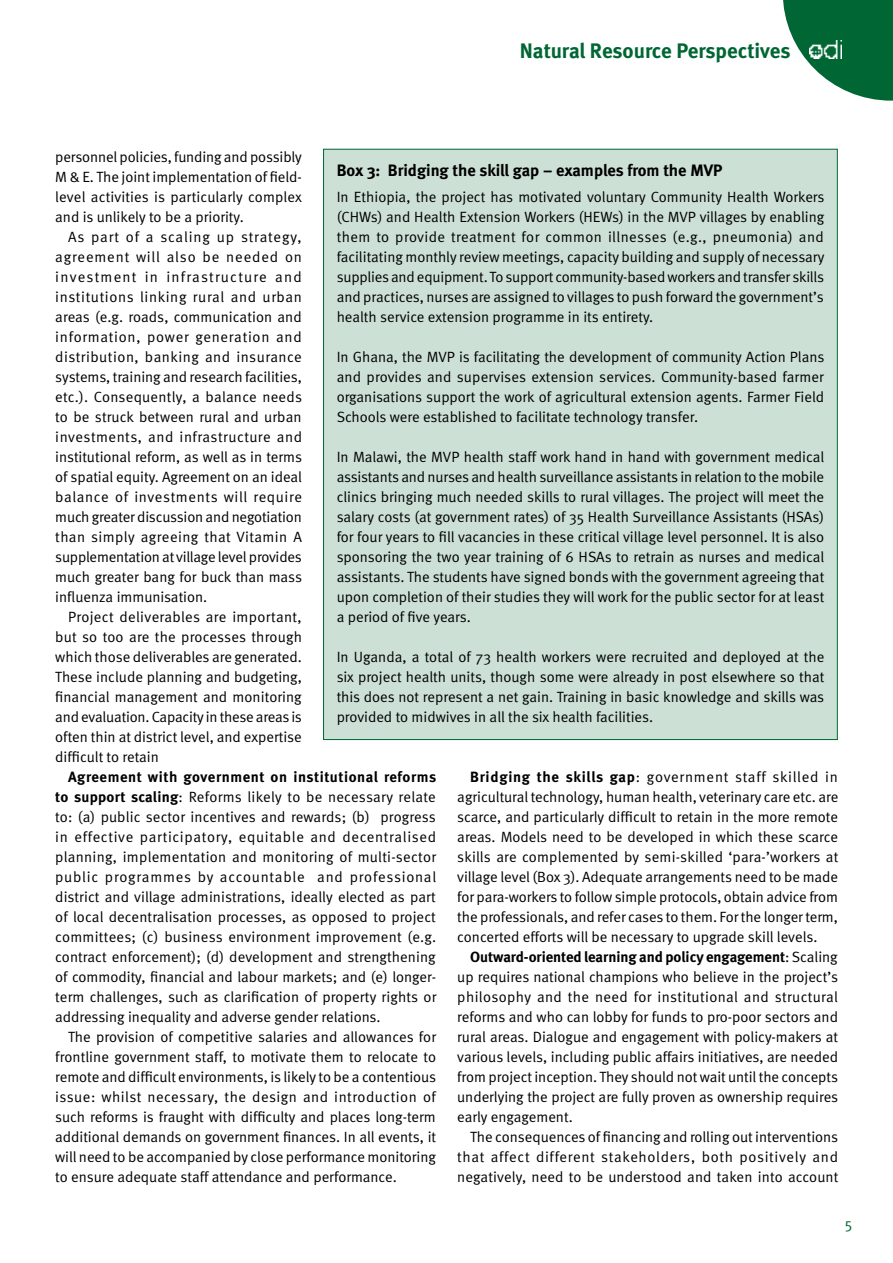
<style>
.page{position:relative;width:893px;height:1263px;background:#fff}
.page>*{position:absolute;margin:0;border:0;box-sizing:border-box;transform-origin:0 0}
.t1{font:700 21px "Meta";letter-spacing:-.005em;color:#063}
.t2{font:700 16.5px "Meta";color:#000}
.t3{font:15px "Meta Normal Expert";color:#063}
.t4{font:14.85px/20px "Meta Normal";color:#000;text-align:justify}
.t5{font:700 14.85px "Meta";color:#000}
.t6{font:700 14.85px "Meta";letter-spacing:.025em;color:#000}
.s1{font-family:"Meta";font-weight:700}
.s2{font-family:"Meta Normal";font-weight:400}
</style>
<div class="page">
<svg style="left:783px;top:0;width:110px;height:101px"></svg>
<svg style="left:809px;top:40px;width:33px;height:1px"></svg>
<img style="left:809px;top:41px;width:33px;height:18px">
<div style="left:324px;top:149px;width:513px;height:590px;background:#cce0d6"></div>
<h1 class="t1" style="left:520px;top:38px;width:272px">Natural Resource Perspectives</h1>
<p class="t4" style="left:55px;top:147px;width:248px">personnel policies, funding and possibly M &amp; E. The joint implementation of field&shy;level activities is particularly complex and is unlikely to be a priority.</p>
<p class="t4" style="left:55px;top:227px;width:248px;text-indent:13px">As part of a scaling up strategy, agreement will also be needed on investment in infrastructure and institutions linking rural and urban areas (e.g. roads, communication and information, power generation and distribution, banking and insurance systems, training and research facilities, etc.). Consequently, a balance needs to be struck between rural and urban investments, and infrastructure and institutional reform, as well as in terms of spatial equity. Agreement on an ideal balance of investments will require much greater discussion and negotiation than simply agreeing that Vitamin A supplementation at village level provides much greater bang for buck than mass influenza immunisation.</p>
<p class="t4" style="left:55px;top:607px;width:248px;text-indent:13px">Project deliverables are important, but so too are the processes through which those deliverables are generated.<br>These include planning and budgeting, financial management and monitoring and evaluation. Capacity in these areas is often thin at district level, and expertise difficult to retain</p>
<p class="t6" style="left:68px;top:768px;width:370px">Agreement with government on institutional reforms</p>
<p class="t4" style="left:55px;top:787px;width:383px"><span class="s1">to support scaling</span>: Reforms likely to be necessary relate to: (a) public sector incentives and rewards; (b) progress in effective participatory, equitable and decentralised planning, implementation and monitoring of multi-sector public programmes by accountable and professional district and village administrations, ideally elected as part of local decentralisation processes, as opposed to project committees; (c) business environment improvement (e.g. contract enforcement); (d) development and strengthening of commodity, financial and labour markets; and (e) longer&shy;term challenges, such as clarification of property rights or addressing inequality and adverse gender relations.</p>
<p class="t4" style="left:55px;top:1027px;width:382px;text-indent:13px">The provision of competitive salaries and allowances for frontline government staff, to motivate them to relocate to remote and difficult environments, is likely to be a contentious issue: whilst necessary, the design and introduction of such reforms is fraught with difficulty and places long-term additional demands on government finances. In all events, it will need to be accompanied by close performance monitoring to ensure adequate staff attendance and performance.</p>
<p class="t2" style="left:337px;top:159px;width:387px">Box 3: Bridging the skill gap – examples from the MVP</p>
<p class="t4" style="left:337px;top:187px;width:489px">In Ethiopia, the project has motivated voluntary Community Health Workers (CHWs) and Health Extension Workers (HEWs) in the MVP villages by enabling them to provide treatment for common illnesses (e.g., pneumonia) and facilitating monthly review meetings, capacity building and supply of necessary supplies and equipment. To support community-based workers and transfer skills and practices, nurses are assigned to villages to push forward the government’s health service extension programme in its entirety.</p>
<p class="t4" style="left:337px;top:347px;width:489px">In Ghana, the MVP is facilitating the development of community Action Plans and provides and supervises extension services. Community-based farmer organisations support the work of agricultural extension agents. Farmer Field Schools were established to facilitate technology transfer.</p>
<p class="t4" style="left:337px;top:447px;width:489px">In Malawi, the MVP health staff work hand in hand with government medical assistants and nurses and health surveillance assistants in relation to the mobile clinics bringing much needed skills to rural villages. The project will meet the salary costs (at government rates) of 35 Health Surveillance Assistants (HSAs) for four years to fill vacancies in these critical village level personnel. It is also sponsoring the two year training of 6 HSAs to retrain as nurses and medical assistants. The students have signed bonds with the government agreeing that upon completion of their studies they will work for the public sector for at least a period of five years.</p>
<p class="t4" style="left:337px;top:647px;width:489px">In Uganda, a total of 73 health workers were recruited and deployed at the six project health units, though some were already in post elsewhere so that this does not represent a net gain. Training in basic knowledge and skills was provided to midwives in all the six health facilities.</p>
<p class="t4" style="left:457px;top:767px;width:383px;text-indent:13px"><span class="s1">Bridging the skills gap</span>: government staff skilled in agricultural technology, human health, veterinary care etc. are scarce, and particularly difficult to retain in the more remote areas. Models need to be developed in which these scarce skills are complemented by semi-skilled ‘para-’workers at village level (Box 3). Adequate arrangements need to be made for para-workers to follow simple protocols, obtain advice from the professionals, and refer cases to them. For the longer term, concerted efforts will be necessary to upgrade skill levels.</p>
<p class="t5" style="left:470px;top:947px;width:369px">Outward-oriented learning and policy engagement<span class="s2">: Scaling</span></p>
<p class="t4" style="left:457px;top:967px;width:382px">up requires national champions who believe in the project’s philosophy and the need for institutional and structural reforms and who can lobby for funds to pro-poor sectors and rural areas. Dialogue and engagement with policy-makers at various levels, including public affairs initiatives, are needed from project inception. They should not wait until the concepts underlying the project are fully proven as ownership requires early engagement.</p>
<p class="t4" style="left:457px;top:1127px;width:382px;text-indent:13px">The consequences of financing and rolling out interventions that affect different stakeholders, both positively and negatively, need to be understood and taken into account</p>
<p class="t3" style="left:845px;top:1218px;width:9px">5</p>
</div>
